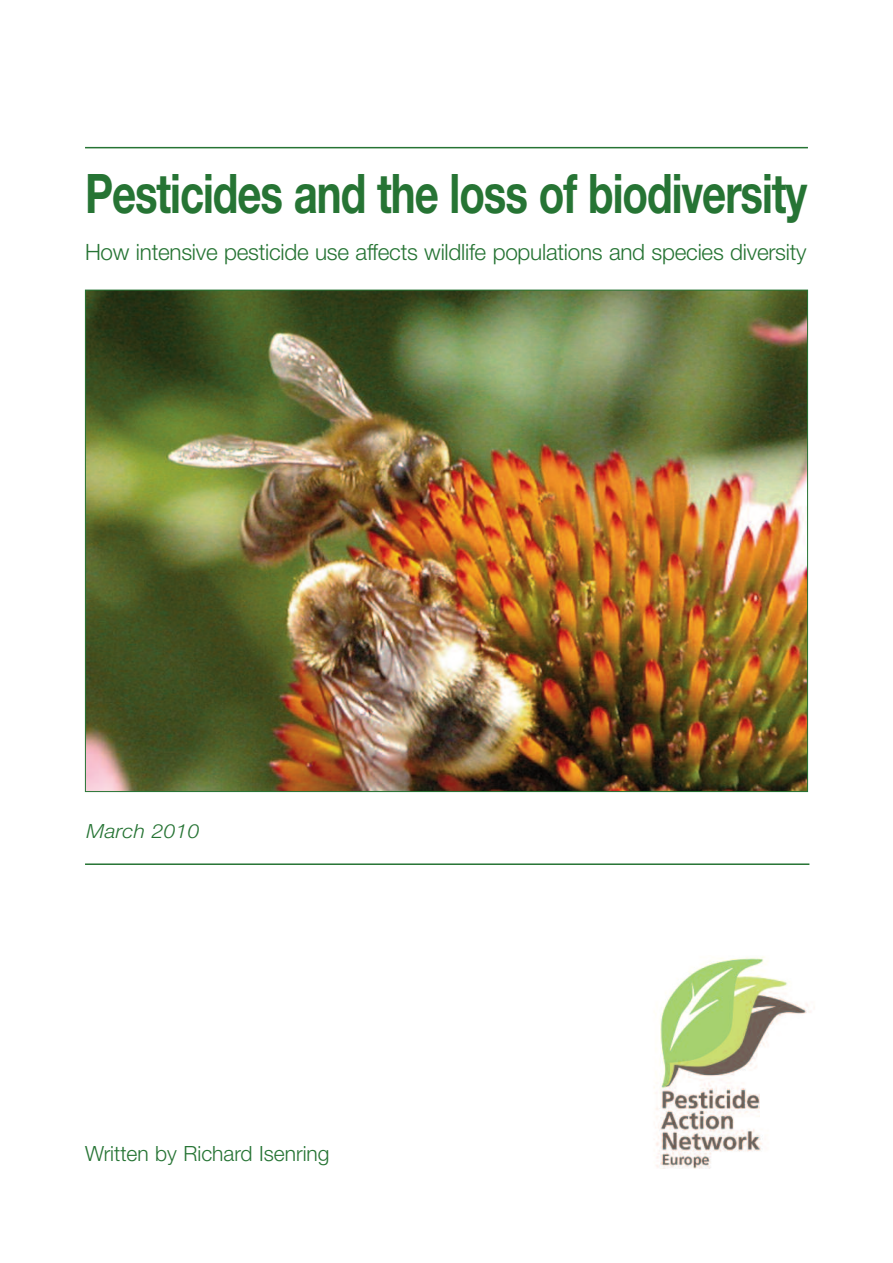
<style>
.page{position:relative;width:893px;height:1263px;background:#fff}
.page>*{position:absolute;margin:0;border:0;box-sizing:border-box;transform-origin:0 0}
.t1{font:700 54.6px "Helvetica Neue";letter-spacing:-.025em;color:#267434;scale:.77 1}
.t2{font:300 22.5px "Helvetica Neue";letter-spacing:-.01em;color:#267434}
.t3{font:300 21px "Helvetica Neue";color:#267434}
.t4{font:italic 300 19.5px "Helvetica Neue";letter-spacing:.01em;color:#267434;scale:1.08 1}
</style>
<div class="page">
<img style="left:654px;top:956px;width:161px;height:213px">
<img style="left:87px;top:292px;width:719px;height:498px">
<hr style="left:85px;top:863px;width:724px;height:2px;background:#267434">
<hr style="left:85px;top:147px;width:723px;height:1px;background:#267434">
<div style="left:760px;top:1087px;width:31px;height:34px;background:#fff"></div>
<h1 class="t1" style="left:85px;top:174px;width:940px">Pesticides and the loss of biodiversity</h1>
<p class="t2" style="left:85px;top:238px;width:723px">How intensive pesticide use affects wildlife populations and species diversity</p>
<p class="t4" style="left:87px;top:819px;width:106px">March 2010</p>
<p class="t3" style="left:85px;top:1141px;width:246px">Written by Richard Isenring</p>
</div>
